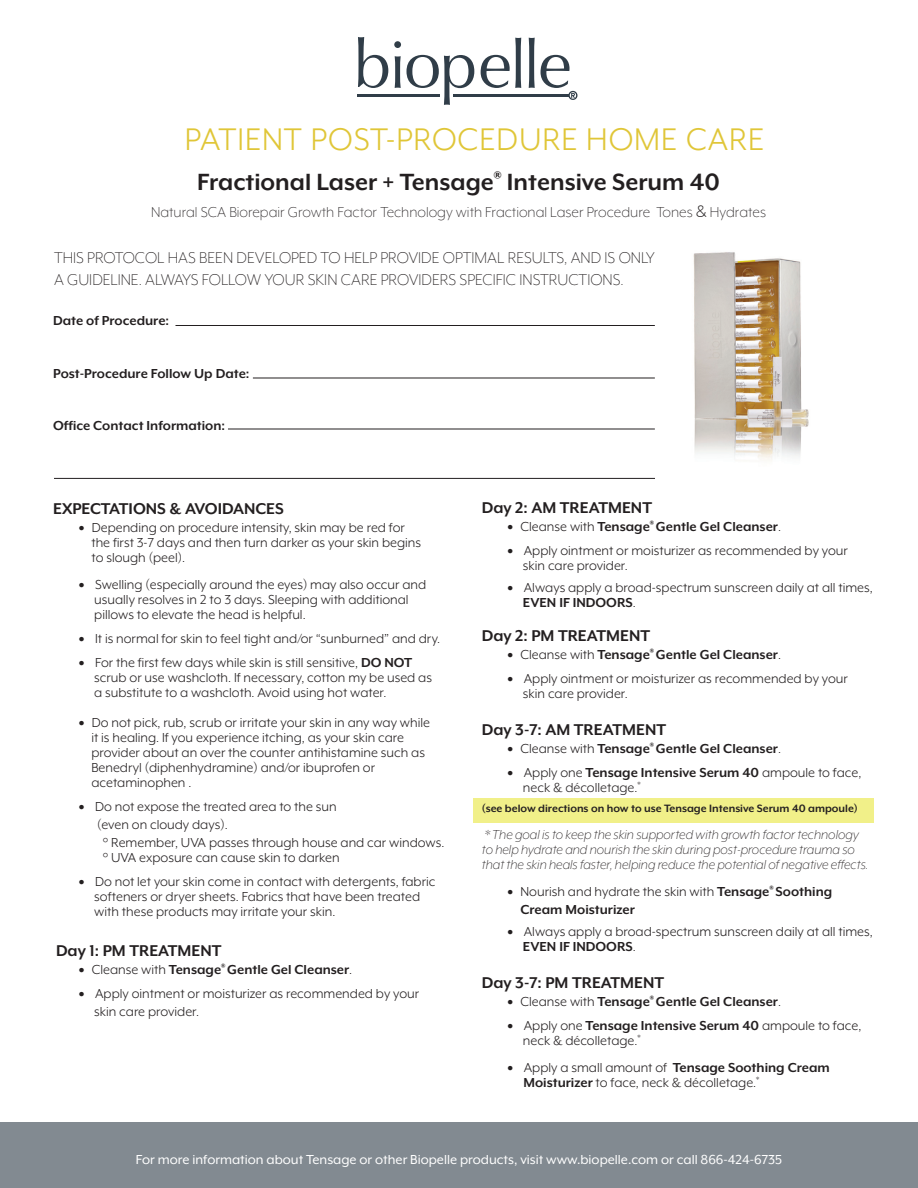
<style>
.page{position:relative;width:918px;height:1188px;background:#fff}
.page>*{position:absolute;margin:0;border:0;box-sizing:border-box;transform-origin:0 0}
.t1{font:36px "Mr Eaves XL Mod OT";letter-spacing:.025em;color:#e0c638}
.t2{font:700 27px "Mr Eaves XL Mod OT";color:#231f20}
.t3{font:300 18px/21.6px "Mr Eaves XL Mod OT";color:#231f20}
.t4{font:700 18px "Mr Eaves XL Mod OT";color:#231f20}
.t5{font:300 16.5px "Mr Eaves XL Mod OT";color:#231f20}
.t6{font:15px/15px "Mr Eaves XL Mod OT";color:#231f20}
.t7{font:700 15px/18px "Mr Eaves XL Mod OT";color:#231f20}
.t8{font:italic 300 15px/15px "Mr Eaves XL Mod OT";color:#231f20}
.t9{font:15px "Mr Eaves XL Mod OT";color:#fff}
.t10{font:700 12.3px "Mr Eaves XL Mod OT";color:#231f20}
.s1{font-family:"Montserrat"}
.s2{font-family:"Source Code Variable"}
.s3{font-weight:700}
.s4{font-family:"Source Code Variable";font-weight:400}
.s5{font-weight:400}
</style>
<div class="page">
<div style="left:0;top:1121px;width:918px;height:67px;background:#828a91"></div>
<img style="left:693px;top:252px;width:116px;height:208px">
<svg style="left:358px;top:37px;width:30px;height:51px"></svg>
<svg style="left:394px;top:41px;width:80px;height:64px"></svg>
<svg style="left:481px;top:38px;width:40px;height:50px"></svg>
<svg style="left:529px;top:38px;width:6px;height:50px"></svg>
<hr style="left:453px;top:94px;width:116px;height:3px;background:#303d48">
<hr style="left:358px;top:94px;width:82px;height:3px;background:#303d48">
<svg style="left:541px;top:55px;width:36px;height:45px"></svg>
<hr style="left:176px;top:325px;width:479px;height:1px;background:#231f20">
<hr style="left:253px;top:378px;width:402px;height:1px;background:#231f20">
<hr style="left:228px;top:429px;width:427px;height:1px;background:#231f20">
<hr style="left:54px;top:478px;width:601px;height:1px;background:#231f20">
<div style="left:474px;top:798px;width:400px;height:25px;background:#f1f089"></div>
<h1 class="t1" style="left:185px;top:121px;width:581px">PATIENT POST-PROCEDURE HOME CARE</h1>
<h2 class="t2" style="left:197px;top:169px;width:524px">Fractional Laser + Tensage<sup>®</sup> Intensive Serum 40</h2>
<p class="t5" style="left:151px;top:204px;width:616px">Natural SCA Biorepair Growth Factor Technology with Fractional Laser Procedure Tones <span class="s1">&amp;</span> Hydrates</p>
<p class="t3" style="left:54px;top:247px;width:602px">THIS PROTOCOL HAS BEEN DEVELOPED TO HELP PROVIDE OPTIMAL RESULTS, AND IS ONLY<br>A GUIDELINE. ALWAYS FOLLOW YOUR SKIN CARE PROVIDERS SPECIFIC INSTRUCTIONS.</p>
<p class="t7" style="left:53px;top:311px;width:118px">Date of Procedure:</p>
<p class="t7" style="left:53px;top:364px;width:198px">Post-Procedure Follow Up Date:</p>
<p class="t7" style="left:53px;top:416px;width:174px">Office Contact Information:</p>
<p class="t4" style="left:53px;top:500px;width:232px">EXPECTATIONS &amp; AVOIDANCES</p>
<p class="t6" style="left:91px;top:520px;width:331px;text-indent:-14px"><span class="s2">•</span> Depending on procedure intensity, skin may be red for the first 3-7 days and then turn darker as your skin begins to slough (peel).</p>
<p class="t6" style="left:94px;top:577px;width:334px;text-indent:-17px"><span class="s2">•</span> Swelling (especially around the eyes) may also occur and usually resolves in 2 to 3 days. Sleeping with additional pillows to elevate the head is helpful.</p>
<p class="t6" style="left:77px;top:631px;width:365px"><span class="s2">•</span> It is normal for skin to feel tight and/or “sunburned” and dry.</p>
<p class="t6" style="left:94px;top:655px;width:339px;text-indent:-17px"><span class="s2">•</span> For the first few days while skin is still sensitive, <span class="s3">DO NOT </span>scrub or use washcloth. If necessary, cotton my be used as a substitute to a washcloth. Avoid using hot water.</p>
<p class="t6" style="left:91px;top:715px;width:340px;text-indent:-14px"><span class="s2">•</span> Do not pick, rub, scrub or irritate your skin in any way while it is healing. If you experience itching, as your skin care provider about an over the counter antihistamine such as Benedryl (diphenhydramine) and/or ibuprofen or acetaminophen .</p>
<p class="t6" style="left:77px;top:799px;width:261px"><span class="s2">•</span> Do not expose the treated area to the sun</p>
<p class="t6" style="left:97px;top:817px;width:132px">(even on cloudy days).</p>
<p class="t6" style="left:103px;top:835px;width:343px">° Remember, UVA passes through house and car windows.</p>
<p class="t6" style="left:103px;top:850px;width:238px">° UVA exposure can cause skin to darken</p>
<p class="t6" style="left:94px;top:874px;width:343px;text-indent:-17px"><span class="s2">•</span> Do not let your skin come in contact with detergents, fabric softeners or dryer sheets. Fabrics that have been treated with these products may irritate your skin.</p>
<p class="t4" style="left:56px;top:941px;width:167px">Day 1: PM TREATMENT</p>
<p class="t7" style="left:77px;top:960px;width:277px"><span class="s4">•</span> <span class="s5">Cleanse with</span> Tensage<sup>®</sup> Gentle Gel Cleanser<span class="s5">.</span></p>
<p class="t6" style="left:94px;top:984px;width:326px;line-height:18px;text-indent:-17px"><span class="s2">•</span> Apply ointment or moisturizer as recommended by your skin care provider.</p>
<p class="t4" style="left:482px;top:498px;width:172px">Day 2: AM TREATMENT</p>
<p class="t7" style="left:506px;top:517px;width:277px"><span class="s4">•</span> <span class="s5">Cleanse with</span> Tensage<sup>®</sup> Gentle Gel Cleanser<span class="s5">.</span></p>
<p class="t6" style="left:523px;top:543px;width:326px;text-indent:-17px"><span class="s2">•</span> Apply ointment or moisturizer as recommended by your skin care provider.</p>
<p class="t6" style="left:523px;top:580px;width:351px;text-indent:-17px"><span class="s2">•</span> Always apply a broad-spectrum sunscreen daily at all times,<br><span class="s3">EVEN IF INDOORS</span>.</p>
<p class="t4" style="left:482px;top:626px;width:170px">Day 2: PM TREATMENT</p>
<p class="t7" style="left:506px;top:645px;width:277px"><span class="s4">•</span> <span class="s5">Cleanse with</span> Tensage<sup>®</sup> Gentle Gel Cleanser<span class="s5">.</span></p>
<p class="t6" style="left:523px;top:671px;width:326px;text-indent:-17px"><span class="s2">•</span> Apply ointment or moisturizer as recommended by your skin care provider.</p>
<p class="t4" style="left:482px;top:721px;width:186px">Day 3-7: AM TREATMENT</p>
<p class="t7" style="left:506px;top:740px;width:277px"><span class="s4">•</span> <span class="s5">Cleanse with</span> Tensage<sup>®</sup> Gentle Gel Cleanser<span class="s5">.</span></p>
<p class="t6" style="left:523px;top:765px;width:340px;text-indent:-17px"><span class="s2">•</span> Apply one <span class="s3">Tensage Intensive Serum 40</span> ampoule to face, neck &amp; décolletage.<sup>*</sup></p>
<p class="t10" style="left:482px;top:802px;width:378px">(see below directions on how to use Tensage Intensive Serum 40 ampoule)</p>
<p class="t8" style="left:482px;top:827px;width:388px">* The goal is to keep the skin supported with growth factor technology to help hydrate and nourish the skin during post-procedure trauma so that the skin heals faster, helping reduce the potential of negative effects.</p>
<p class="t7" style="left:521px;top:882px;width:313px;text-indent:-15px"><span class="s4">•</span> <span class="s5">Nourish and hydrate the skin with</span> Tensage<sup>®</sup> Soothing<br>Cream Moisturizer</p>
<p class="t6" style="left:523px;top:924px;width:351px;text-indent:-17px"><span class="s2">•</span> Always apply a broad-spectrum sunscreen daily at all times,<br><span class="s3">EVEN IF INDOORS</span>.</p>
<p class="t4" style="left:482px;top:973px;width:184px">Day 3-7: PM TREATMENT</p>
<p class="t7" style="left:506px;top:992px;width:277px"><span class="s4">•</span> <span class="s5">Cleanse with</span> Tensage<sup>®</sup> Gentle Gel Cleanser<span class="s5">.</span></p>
<p class="t6" style="left:523px;top:1018px;width:340px;text-indent:-17px"><span class="s2">•</span> Apply one <span class="s3">Tensage Intensive Serum 40</span> ampoule to face, neck &amp; décolletage.<sup>*</sup></p>
<p class="t6" style="left:524px;top:1060px;width:308px;text-indent:-18px"><span class="s2">•</span> Apply a small amount of <span class="s3">Tensage Soothing Cream<br>Moisturizer</span> to face, neck &amp; décolletage.<sup>*</sup></p>
<p class="t9" style="left:136px;top:1152px;width:648px">For more information about Tensage or other Biopelle products, visit www.biopelle.com or call 866-424-6735</p>
</div>
